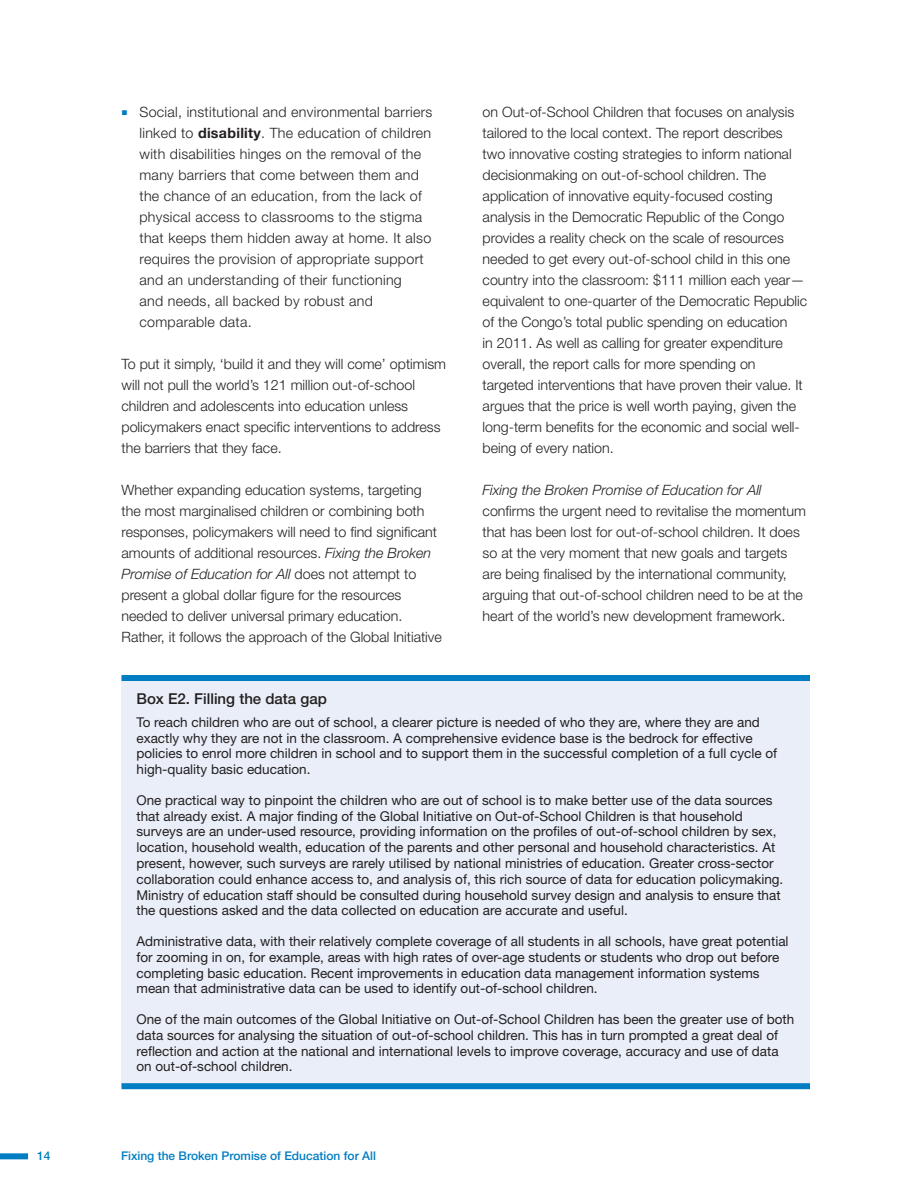
<style>
.page{position:relative;width:918px;height:1188px;background:#fff}
.page>*{position:absolute;margin:0;border:0;box-sizing:border-box;transform-origin:0 0}
.t1{font:500 15px "Helvetica Neue LT Std";color:#231f20}
.t2{font:300 14.25px/21px "Helvetica Neue LT Std";color:#231f20}
.t3{font:300 14.25px/21px "Helvetica Neue LT Std";letter-spacing:.02em;color:#231f20}
.t4{font:italic 300 14.25px "Helvetica Neue LT Std";color:#231f20}
.t5{font:13.5px/15.8px "Helvetica Neue LT Std";color:#231f20}
.t6{font:500 12px "Helvetica Neue LT Std";color:#007dc3}
.s1{font-weight:700}
.s2{font-style:italic}
</style>
<div class="page">
<div style="left:0;top:1153px;width:28px;height:6px;background:#007dc3"></div>
<div style="left:122px;top:678px;width:688px;height:408px;background:#e9eef8"></div>
<div style="left:122px;top:675px;width:688px;height:6px;background:#007dc3"></div>
<div style="left:122px;top:1083px;width:688px;height:6px;background:#007dc3"></div>
<p class="t3" style="left:140px;top:101px;width:294px;text-indent:-18px"><sup>m</sup> Social, institutional and environmental barriers linked to <span class="s1">disability</span>. The education of children with disabilities hinges on the removal of the many barriers that come between them and the chance of an education, from the lack of physical access to classrooms to the stigma that keeps them hidden away at home. It also requires the provision of appropriate support and an understanding of their functioning<br>and needs, all backed by robust and comparable data.</p>
<p class="t2" style="left:122px;top:353px;width:326px">To put it simply, ‘build it and they will come’ optimism will not pull the world’s 121 million out-of-school children and adolescents into education unless policymakers enact specific interventions to address the barriers that they face.</p>
<p class="t2" style="left:122px;top:479px;width:322px">Whether expanding education systems, targeting the most marginalised children or combining both responses, policymakers will need to find significant amounts of additional resources. <span class="s2">Fixing the Broken Promise of Education for All</span> does not attempt to present a global dollar figure for the resources needed to deliver universal primary education.<br>Rather, it follows the approach of the Global Initiative</p>
<p class="t2" style="left:483px;top:101px;width:326px">on Out-of-School Children that focuses on analysis tailored to the local context. The report describes two innovative costing strategies to inform national decisionmaking on out-of-school children. The application of innovative equity-focused costing analysis in the Democratic Republic of the Congo provides a reality check on the scale of resources needed to get every out-of-school child in this one country into the classroom: $111 million each year— equivalent to one-quarter of the Democratic Republic of the Congo’s total public spending on education<br>in 2011. As well as calling for greater expenditure overall, the report calls for more spending on targeted interventions that have proven their value. It argues that the price is well worth paying, given the long-term benefits for the economic and social well&shy;being of every nation.</p>
<p class="t4" style="left:483px;top:482px;width:281px">Fixing the Broken Promise of Education for All</p>
<p class="t2" style="left:483px;top:500px;width:325px">confirms the urgent need to revitalise the momentum that has been lost for out-of-school children. It does so at the very moment that new goals and targets are being finalised by the international community, arguing that out-of-school children need to be at the heart of the world’s new development framework.</p>
<p class="t1" style="left:136px;top:689px;width:192px">Box E2. Filling the data gap</p>
<p class="t5" style="left:136px;top:714px;width:642px">To reach children who are out of school, a clearer picture is needed of who they are, where they are and exactly why they are not in the classroom. A comprehensive evidence base is the bedrock for effective policies to enrol more children in school and to support them in the successful completion of a full cycle of high-quality basic education.</p>
<p class="t5" style="left:136px;top:792px;width:648px">One practical way to pinpoint the children who are out of school is to make better use of the data sources that already exist. A major finding of the Global Initiative on Out-of-School Children is that household surveys are an under-used resource, providing information on the profiles of out-of-school children by sex, location, household wealth, education of the parents and other personal and household characteristics. At present, however, such surveys are rarely utilised by national ministries of education. Greater cross-sector collaboration could enhance access to, and analysis of, this rich source of data for education policymaking.<br>Ministry of education staff should be consulted during household survey design and analysis to ensure that the questions asked and the data collected on education are accurate and useful.</p>
<p class="t5" style="left:136px;top:933px;width:654px">Administrative data, with their relatively complete coverage of all students in all schools, have great potential for zooming in on, for example, areas with high rates of over-age students or students who drop out before completing basic education. Recent improvements in education data management information systems mean that administrative data can be used to identify out-of-school children.</p>
<p class="t5" style="left:136px;top:1011px;width:659px">One of the main outcomes of the Global Initiative on Out-of-School Children has been the greater use of both data sources for analysing the situation of out-of-school children. This has in turn prompted a great deal of reflection and action at the national and international levels to improve coverage, accuracy and use of data on out-of-school children.</p>
<p class="t6" style="left:37px;top:1149px;width:15px">14</p>
<p class="t6" style="left:121px;top:1149px;width:257px">Fixing the Broken Promise of Education for All</p>
</div>
